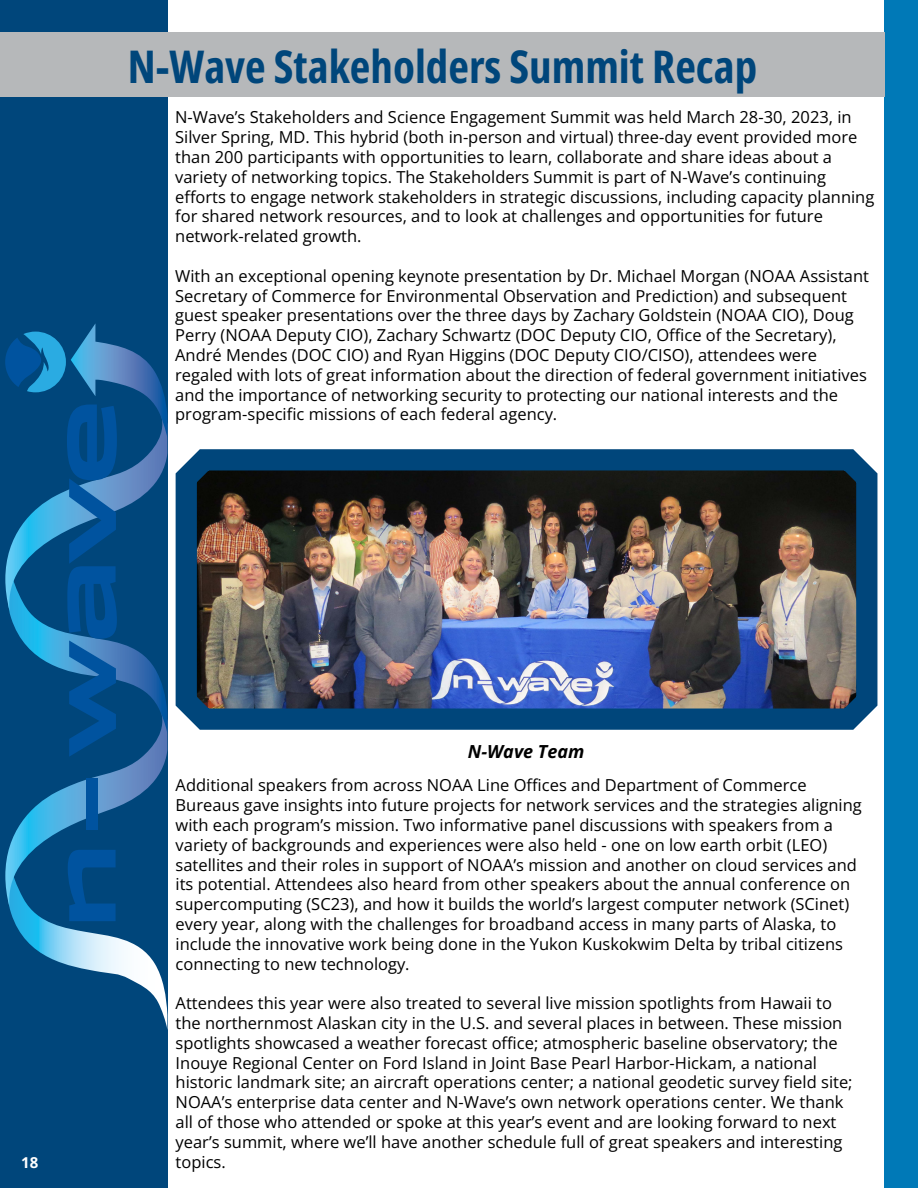
<style>
.page{position:relative;width:918px;height:1188px;background:#fff}
.page>*{position:absolute;margin:0;border:0;box-sizing:border-box;transform-origin:0 0}
.t1{font:45px "Open Sans";color:#00467b}
.t2{font:italic 18px "Open Sans";color:#000}
.t3{font:16.5px/19.8px "Open Sans";color:#000}
.t4{font:15px "Open Sans";color:#fff}
</style>
<div class="page">
<div style="left:0;top:0;width:167px;height:1188px;background:#00467b"></div>
<svg style="left:5px;top:323px;width:163px;height:707px"></svg>
<div style="left:885px;top:0;width:33px;height:1188px;background:#0079b7"></div>
<div style="left:0;top:32px;width:885px;height:65px;background:#b6b8ba"></div>
<img style="left:165px;top:430px;width:720px;height:310px">
<h1 class="t1" style="left:128px;top:36px;width:631px">N-Wave Stakeholders Summit Recap</h1>
<p class="t3" style="left:175px;top:107px;width:701px">N-Wave’s Stakeholders and Science Engagement Summit was held March 28-30, 2023, in Silver Spring, MD. This hybrid (both in-person and virtual) three-day event provided more than 200 participants with opportunities to learn, collaborate and share ideas about a variety of networking topics. The Stakeholders Summit is part of N-Wave’s continuing efforts to engage network stakeholders in strategic discussions, including capacity planning for shared network resources, and to look at challenges and opportunities for future network-related growth.</p>
<p class="t3" style="left:175px;top:266px;width:695px">With an exceptional opening keynote presentation by Dr. Michael Morgan (NOAA Assistant Secretary of Commerce for Environmental Observation and Prediction) and subsequent guest speaker presentations over the three days by Zachary Goldstein (NOAA CIO), Doug Perry (NOAA Deputy CIO), Zachary Schwartz (DOC Deputy CIO, Office of the Secretary), André Mendes (DOC CIO) and Ryan Higgins (DOC Deputy CIO/CISO), attendees were regaled with lots of great information about the direction of federal government initiatives and the importance of networking security to protecting our national interests and the program-specific missions of each federal agency.</p>
<p class="t4" style="left:21px;top:1152px;width:19px">18</p>
<p class="t2" style="left:468px;top:739px;width:118px">N-Wave Team</p>
<p class="t3" style="left:176px;top:775px;width:688px">Additional speakers from across NOAA Line Offices and Department of Commerce Bureaus gave insights into future projects for network services and the strategies aligning with each program’s mission. Two informative panel discussions with speakers from a variety of backgrounds and experiences were also held - one on low earth orbit (LEO) satellites and their roles in support of NOAA’s mission and another on cloud services and its potential. Attendees also heard from other speakers about the annual conference on supercomputing (SC23), and how it builds the world’s largest computer network (SCinet) every year, along with the challenges for broadband access in many parts of Alaska, to include the innovative work being done in the Yukon Kuskokwim Delta by tribal citizens connecting to new technology.</p>
<p class="t3" style="left:176px;top:993px;width:679px">Attendees this year were also treated to several live mission spotlights from Hawaii to the northernmost Alaskan city in the U.S. and several places in between. These mission spotlights showcased a weather forecast office; atmospheric baseline observatory; the Inouye Regional Center on Ford Island in Joint Base Pearl Harbor-Hickam, a national historic landmark site; an aircraft operations center; a national geodetic survey field site; NOAA’s enterprise data center and N-Wave’s own network operations center. We thank all of those who attended or spoke at this year’s event and are looking forward to next year’s summit, where we’ll have another schedule full of great speakers and interesting topics.</p>
</div>
